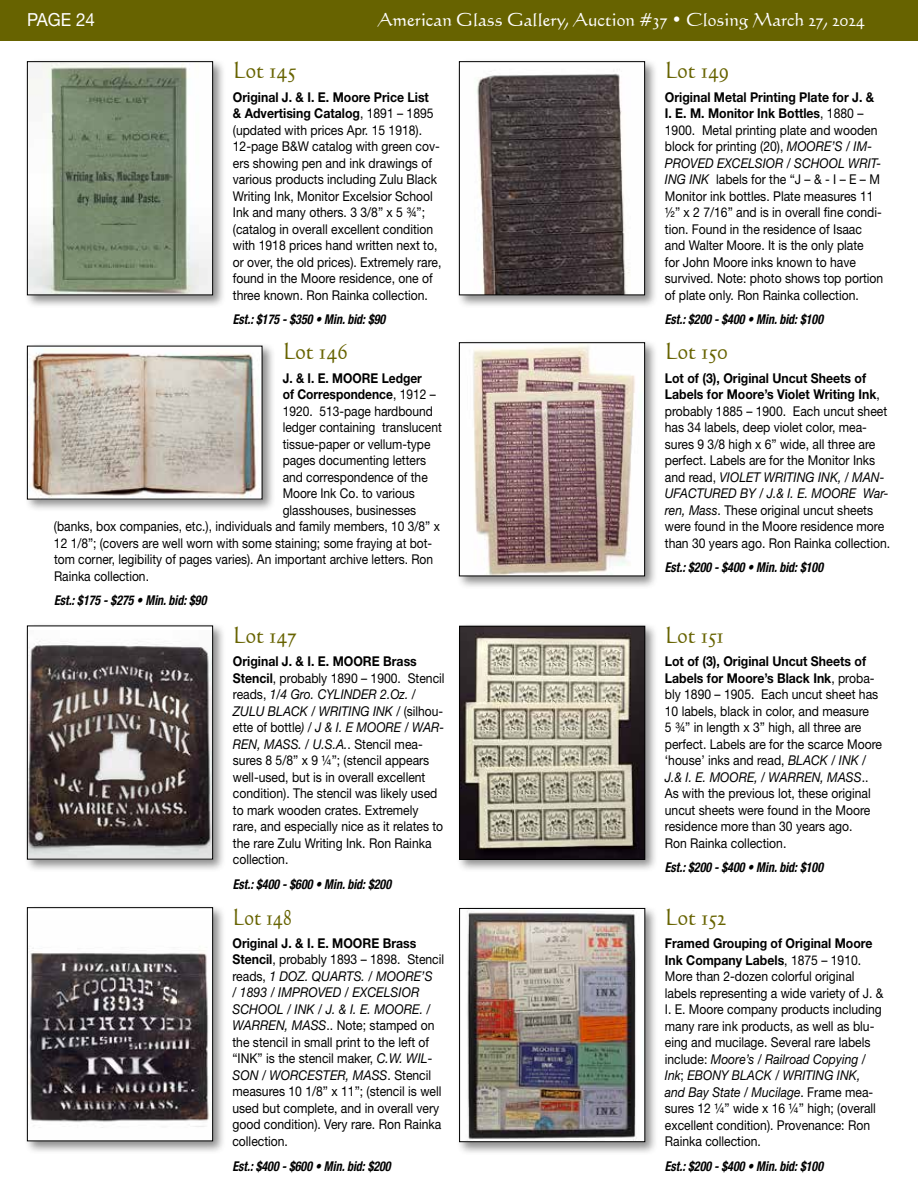
<style>
.page{position:relative;width:918px;height:1188px;background:#fff}
.page>*{position:absolute;margin:0;border:0;box-sizing:border-box;transform-origin:0 0}
.t1{font:22.5px "Calligraphic 421 BT Roman B";color:#676300;scale:.95 1}
.t2{font:22.5px "Calligraphic 421 BT Roman B";color:#676300;scale:.94 1}
.t3{font:22.5px "Calligraphic 421 BT Roman B";color:#676300;scale:.88 1}
.t4{font:18px "Calligraphic 421 BT Roman B";color:#fff}
.t5{font:18px "Helvetica Neue LT Std";color:#fff;scale:.95 1}
.t6{font:13.5px/16.5px "Helvetica Neue LT Std";color:#000;scale:.9 1}
.t7{font:13.5px "Helvetica Neue LT Std";color:#000;scale:.89 1}
.t8{font:italic 700 condensed 13.5px "Helvetica Neue LT Std";color:#000;scale:.89 1}
.t9{font:700 13.5px "Helvetica Neue LT Std";color:#000;scale:.89 1}
.s1{font-weight:700}
.s2{font-weight:400}
.s3{font-style:italic}
</style>
<div class="page">
<div style="left:24px;top:58px;width:202px;height:251px;background:#000;opacity:.45"></div>
<img style="left:29px;top:63px;width:182px;height:230px">
<div style="left:27px;top:61px;width:186px;height:234px;border:1px solid #000"></div>
<div style="left:456px;top:58px;width:202px;height:251px;background:#000;opacity:.45"></div>
<img style="left:461px;top:63px;width:182px;height:230px">
<div style="left:459px;top:61px;width:186px;height:234px;border:1px solid #000"></div>
<div style="left:24px;top:904px;width:202px;height:251px;background:#000;opacity:.45"></div>
<img style="left:29px;top:912px;width:182px;height:227px">
<div style="left:27px;top:907px;width:186px;height:234px;border:1px solid #000"></div>
<div style="left:24px;top:622px;width:202px;height:251px;background:#000;opacity:.45"></div>
<img style="left:29px;top:631px;width:182px;height:227px">
<div style="left:27px;top:626px;width:186px;height:234px;border:1px solid #000"></div>
<div style="left:456px;top:339px;width:202px;height:251px;background:#000;opacity:.45"></div>
<img style="left:461px;top:344px;width:182px;height:230px">
<div style="left:459px;top:342px;width:186px;height:234px;border:1px solid #000"></div>
<div style="left:0;top:0;width:918px;height:40px;background:#676300"></div>
<div style="left:24px;top:343px;width:251px;height:170px;background:#000;opacity:.45"></div>
<img style="left:29px;top:348px;width:231px;height:150px">
<div style="left:456px;top:623px;width:203px;height:250px;background:#000;opacity:.45"></div>
<img style="left:461px;top:628px;width:182px;height:230px">
<div style="left:459px;top:626px;width:186px;height:234px;border:1px solid #000"></div>
<div style="left:456px;top:905px;width:203px;height:250px;background:#000;opacity:.45"></div>
<img style="left:461px;top:910px;width:182px;height:230px">
<div style="left:459px;top:908px;width:186px;height:234px;border:1px solid #000"></div>
<h2 class="t5" style="left:27px;top:9px;width:73px">PAGE 24</h2>
<h2 class="t4" style="left:378px;top:8px;width:488px">American Glass Gallery, Auction #37 • Closing March 27, 2024</h2>
<h1 class="t1" style="left:233px;top:56px;width:68px">Lot 145</h1>
<p class="t6" style="left:233px;top:88px;width:233px"><span class="s1">Original J. &amp; I. E. Moore Price List<br>&amp; Advertising Catalog</span>, 1891 – 1895 (updated with prices Apr. 15 1918).<br>12-page B&amp;W catalog with green cov&shy;ers showing pen and ink drawings of various products including Zulu Black Writing Ink, Monitor Excelsior School Ink and many others. 3 3/8” x 5 ¾”; (catalog in overall excellent condition with 1918 prices hand written next to, or over, the old prices). Extremely rare, found in the Moore residence, one of three known. Ron Rainka collection.</p>
<p class="t8" style="left:233px;top:311px;width:173px">Est.: $175 - $350 • Min. bid: $90</p>
<h1 class="t1" style="left:283px;top:337px;width:70px">Lot 146</h1>
<p class="t9" style="left:283px;top:369px;width:158px">J. &amp; I. E. MOORE Ledger</p>
<p class="t9" style="left:283px;top:386px;width:174px">of Correspondence<span class="s2">, 1912 –</span></p>
<p class="t7" style="left:283px;top:403px;width:170px">1920. 513-page hardbound</p>
<p class="t7" style="left:283px;top:419px;width:180px">ledger containing translucent</p>
<p class="t7" style="left:283px;top:436px;width:168px">tissue-paper or vellum-type</p>
<p class="t7" style="left:283px;top:452px;width:163px">pages documenting letters</p>
<p class="t7" style="left:283px;top:469px;width:165px">and correspondence of the</p>
<p class="t7" style="left:283px;top:485px;width:150px">Moore Ink Co. to various</p>
<p class="t7" style="left:283px;top:502px;width:152px">glasshouses, businesses</p>
<p class="t7" style="left:54px;top:518px;width:435px">(banks, box companies, etc.), individuals and family members, 10 3/8” x</p>
<p class="t7" style="left:54px;top:535px;width:427px">12 1/8”; (covers are well worn with some staining; some fraying at bot-</p>
<p class="t7" style="left:54px;top:551px;width:428px">tom corner, legibility of pages varies). An important archive letters. Ron</p>
<p class="t7" style="left:54px;top:568px;width:108px">Rainka collection.</p>
<p class="t8" style="left:54px;top:592px;width:173px">Est.: $175 - $275 • Min. bid: $90</p>
<h1 class="t1" style="left:233px;top:620px;width:68px">Lot 147</h1>
<p class="t6" style="left:233px;top:653px;width:237px"><span class="s1">Original J. &amp; I. E. MOORE Brass Stencil</span>, probably 1890 – 1900. Stencil reads, <span class="s3">1/4 Gro. CYLINDER 2.Oz. / ZULU BLACK / WRITING INK /</span> (silhou&shy;ette of bottle<span class="s3">) / J &amp; I. E MOORE / WAR-REN, MASS. / U.S.A.</span>. Stencil mea&shy;sures 8 5/8” x 9 ¼”; (stencil appears well-used, but is in overall excellent condition). The stencil was likely used to mark wooden crates. Extremely rare, and especially nice as it relates to the rare Zulu Writing Ink. Ron Rainka collection.</p>
<p class="t8" style="left:233px;top:876px;width:179px">Est.: $400 - $600 • Min. bid: $200</p>
<h1 class="t3" style="left:232px;top:902px;width:69px">Lot 148</h1>
<p class="t6" style="left:232px;top:935px;width:237px"><span class="s1">Original J. &amp; I. E. MOORE Brass<br>Stencil</span>, probably 1893 – 1898. Stencil reads, <span class="s3">1 DOZ. QUARTS. / MOORE’S<br>/ 1893 / IMPROVED / EXCELSIOR<br>SCHOOL / INK / J. &amp; I. E. MOORE. /<br>WARREN, MASS</span>.. Note; stamped on the stencil in small print to the left of “INK” is the stencil maker, <span class="s3">C.W. WIL-<br>SON / WORCESTER, MASS</span>. Stencil measures 10 1/8” x 11”; (stencil is well used but complete, and in overall very good condition). Very rare. Ron Rainka collection.</p>
<p class="t8" style="left:232px;top:1158px;width:179px">Est.: $400 - $600 • Min. bid: $200</p>
<h1 class="t2" style="left:665px;top:56px;width:70px">Lot 149</h1>
<p class="t6" style="left:665px;top:88px;width:244px"><span class="s1">Original Metal Printing Plate for J. &amp; I. E. M. Monitor Ink Bottles</span>, 1880 – 1900. Metal printing plate and wooden block for printing (20), <span class="s3">MOORE’S / IM-PROVED EXCELSIOR / SCHOOL WRIT-ING INK</span> labels for the “J – &amp; - I – E – M Monitor ink bottles. Plate measures 11 ½” x 2 7/16” and is in overall fine condi&shy;tion. Found in the residence of Isaac and Walter Moore. It is the only plate<br>for John Moore inks known to have survived. Note: photo shows top portion of plate only. Ron Rainka collection.</p>
<p class="t8" style="left:665px;top:311px;width:179px">Est.: $200 - $400 • Min. bid: $100</p>
<h1 class="t1" style="left:665px;top:337px;width:68px">Lot 150</h1>
<p class="t6" style="left:665px;top:369px;width:252px"><span class="s1">Lot of (3), Original Uncut Sheets of Labels for Moore’s Violet Writing Ink</span>, probably 1885 – 1900. Each uncut sheet has 34 labels, deep violet color, mea&shy;sures 9 3/8 high x 6” wide, all three are perfect. Labels are for the Monitor Inks and read, <span class="s3">VIOLET WRITING INK, / MAN-UFACTURED BY / J.&amp; I. E. MOORE War&shy;ren, Mass</span>. These original uncut sheets were found in the Moore residence more than 30 years ago. Ron Rainka collection.</p>
<p class="t8" style="left:665px;top:559px;width:179px">Est.: $200 - $400 • Min. bid: $100</p>
<h1 class="t2" style="left:665px;top:620px;width:64px">Lot 151</h1>
<p class="t6" style="left:665px;top:653px;width:243px"><span class="s1">Lot of (3), Original Uncut Sheets of Labels for Moore’s Black Ink</span>, proba&shy;bly 1890 – 1905. Each uncut sheet has 10 labels, black in color, and measure<br>5 ¾” in length x 3” high, all three are perfect. Labels are for the scarce Moore ‘house’ inks and read, <span class="s3">BLACK / INK / J.&amp; I. E. MOORE, / WARREN, MASS</span>..<br>As with the previous lot, these original uncut sheets were found in the Moore residence more than 30 years ago.<br>Ron Rainka collection.</p>
<p class="t8" style="left:665px;top:859px;width:179px">Est.: $200 - $400 • Min. bid: $100</p>
<h1 class="t1" style="left:665px;top:903px;width:65px">Lot 152</h1>
<p class="t6" style="left:665px;top:935px;width:244px"><span class="s1">Framed Grouping of Original Moore Ink Company Labels</span>, 1875 – 1910.<br>More than 2-dozen colorful original labels representing a wide variety of J. &amp; I. E. Moore company products including many rare ink products, as well as blu&shy;eing and mucilage. Several rare labels include: <span class="s3">Moore’s / Railroad Copying / Ink</span>; <span class="s3">EBONY BLACK / WRITING INK, and Bay State / Mucilage</span>. Frame mea&shy;sures 12 ¼” wide x 16 ¼” high; (overall excellent condition). Provenance: Ron Rainka collection.</p>
<p class="t8" style="left:665px;top:1158px;width:179px">Est.: $200 - $400 • Min. bid: $100</p>
</div>
